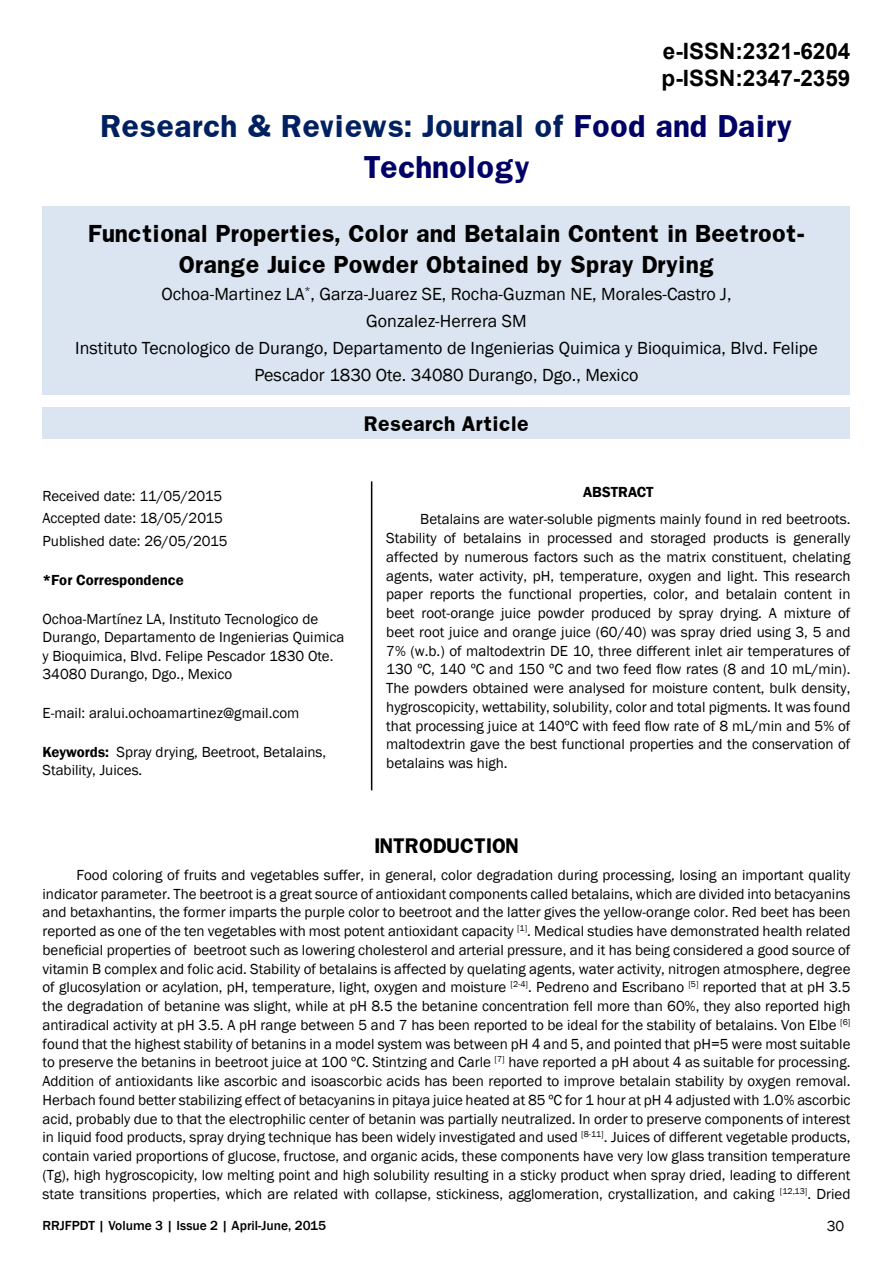
<style>
.page{position:relative;width:893px;height:1263px;background:#fff}
.page>*{position:absolute;margin:0;border:0;box-sizing:border-box;transform-origin:0 0}
.t1{font:700 27px/40.5px "Franklin";color:#002060;text-align:center}
.t2{font:700 22.5px/27px "Arial";color:#000}
.t3{font:700 21px/31.5px "Franklin";color:#000;text-align:center}
.t4{font:18px/27px "Franklin Gothic";color:#000;text-align:center}
.t5{font:700 18px "Franklin";color:#000}
.t6{font:15px/18.8px "Franklin Gothic";color:#000}
.t7{font:600 15px "Franklin Gothic";color:#000}
.t8{font:500 13.5px "Franklin Gothic";color:#000}
.s1{color:#006}
.s2{font-weight:600}
</style>
<div class="page">
<div style="left:43px;top:206px;width:807px;height:188px;background:#dbe5f1"></div>
<div style="left:43px;top:407px;width:807px;height:32px;background:#dbe5f1"></div>
<hr style="left:371px;top:481px;width:1px;height:309px;background:#000">
<h2 class="t2" style="left:662px;top:38px;width:190px">e-ISSN:2321-6204 p-ISSN:2347-2359</h2>
<h1 class="t1" style="left:101px;top:106px;width:693px">Research &amp; Reviews: Journal of <span class="s1">Food and Dairy<br>Technology</span></h1>
<h3 class="t3" style="left:88px;top:217px;width:718px">Functional Properties, Color and Betalain Content in Beetroot-<br>Orange Juice Powder Obtained by Spray Drying</h3>
<p class="t4" style="left:75px;top:281px;width:744px">Ochoa-Martinez LA<sup>*</sup>, Garza-Juarez SE, Rocha-Guzman NE, Morales-Castro J,<br>Gonzalez-Herrera SM<br>Instituto Tecnologico de Durango, Departamento de Ingenierias Quimica y Bioquimica, Blvd. Felipe Pescador 1830 Ote. 34080 Durango, Dgo., Mexico</p>
<p class="t5" style="left:364px;top:411px;width:166px">Research Article</p>
<p class="t6" style="left:43px;top:485px;width:187px;line-height:22.5px">Received date: 11/05/2015<br>Accepted date: 18/05/2015<br>Published date: 26/05/2015</p>
<p class="t7" style="left:43px;top:571px;width:143px">*For Correspondence</p>
<p class="t6" style="left:43px;top:611px;width:303px;line-height:18px">Ochoa-Martínez LA, Instituto Tecnologico de Durango, Departamento de Ingenierias Quimica y Bioquimica, Blvd. Felipe Pescador 1830 Ote.<br>34080 Durango, Dgo., Mexico</p>
<p class="t6" style="left:43px;top:704px;width:258px">E-mail: aralui.ochoamartinez@gmail.com</p>
<p class="t6" style="left:43px;top:743px;width:285px;line-height:18px"><span class="s2">Keywords:</span> Spray drying, Beetroot, Betalains,<br>Stability, Juices.</p>
<p class="t7" style="left:583px;top:483px;width:72px">ABSTRACT</p>
<p class="t6" style="left:386px;top:510px;width:466px;text-align:justify;text-indent:34px">Betalains are water-soluble pigments mainly found in red beetroots.<br>Stability of betalains in processed and storaged products is generally affected by numerous factors such as the matrix constituent, chelating agents, water activity, pH, temperature, oxygen and light. This research paper reports the functional properties, color, and betalain content in beet root-orange juice powder produced by spray drying. A mixture of beet root juice and orange juice (60/40) was spray dried using 3, 5 and 7% (w.b.) of maltodextrin DE 10, three different inlet air temperatures of 130 ºC, 140 ºC and 150 ºC and two feed flow rates (8 and 10 mL/min).<br>The powders obtained were analysed for moisture content, bulk density, hygroscopicity, wettability, solubility, color and total pigments. It was found that processing juice at 140ºC with feed flow rate of 8 mL/min and 5% of maltodextrin gave the best functional properties and the conservation of betalains was high.</p>
<p class="t5" style="left:374px;top:833px;width:146px">INTRODUCTION</p>
<p class="t6" style="left:43px;top:866px;width:809px;text-align:justify;text-indent:34px">Food coloring of fruits and vegetables suffer, in general, color degradation during processing, losing an important quality indicator parameter. The beetroot is a great source of antioxidant components called betalains, which are divided into betacyanins and betaxhantins, the former imparts the purple color to beetroot and the latter gives the yellow-orange color. Red beet has been reported as one of the ten vegetables with most potent antioxidant capacity <sup>[1]</sup>. Medical studies have demonstrated health related beneficial properties of beetroot such as lowering cholesterol and arterial pressure, and it has being considered a good source of vitamin B complex and folic acid. Stability of betalains is affected by quelating agents, water activity, nitrogen atmosphere, degree of glucosylation or acylation, pH, temperature, light, oxygen and moisture <sup>[2-4]</sup>. Pedreno and Escribano <sup>[5]</sup> reported that at pH 3.5 the degradation of betanine was slight, while at pH 8.5 the betanine concentration fell more than 60%, they also reported high antiradical activity at pH 3.5. A pH range between 5 and 7 has been reported to be ideal for the stability of betalains. Von Elbe <sup>[6] </sup>found that the highest stability of betanins in a model system was between pH 4 and 5, and pointed that pH=5 were most suitable to preserve the betanins in beetroot juice at 100 ºC. Stintzing and Carle <sup>[7]</sup> have reported a pH about 4 as suitable for processing.<br>Addition of antioxidants like ascorbic and isoascorbic acids has been reported to improve betalain stability by oxygen removal.<br>Herbach found better stabilizing effect of betacyanins in pitaya juice heated at 85 ºC for 1 hour at pH 4 adjusted with 1.0% ascorbic acid, probably due to that the electrophilic center of betanin was partially neutralized. In order to preserve components of interest in liquid food products, spray drying technique has been widely investigated and used <sup>[8-11]</sup>. Juices of different vegetable products, contain varied proportions of glucose, fructose, and organic acids, these components have very low glass transition temperature (Tg), high hygroscopicity, low melting point and high solubility resulting in a sticky product when spray dried, leading to different state transitions properties, which are related with collapse, stickiness, agglomeration, crystallization, and caking <sup>[12,13]</sup>. Dried</p>
<p class="t8" style="left:43px;top:1217px;width:285px">RRJFPDT | Volume 3 | Issue 2 | April-June, 2015</p>
<p class="t6" style="left:827px;top:1217px;width:19px">30</p>
</div>
